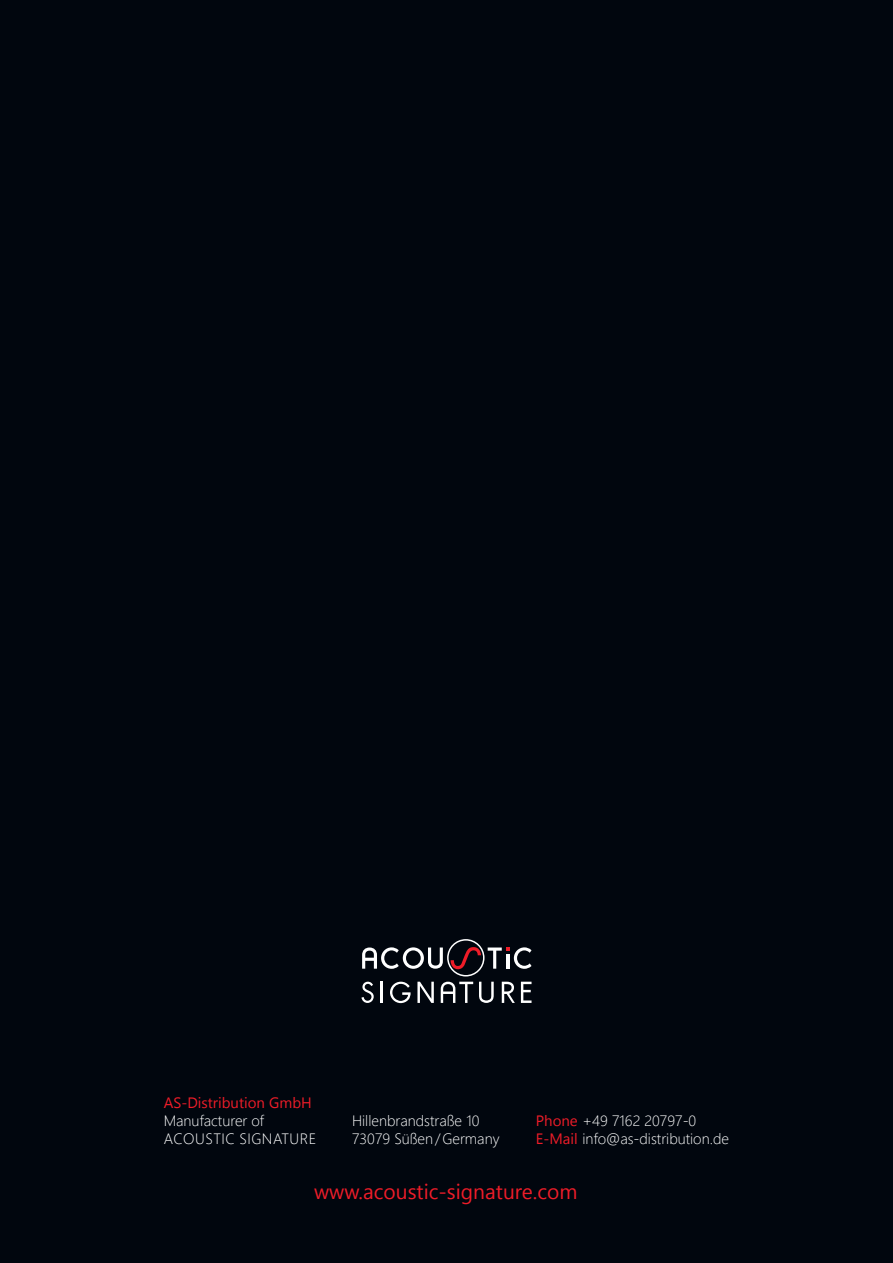
<style>
.page{position:relative;width:893px;height:1263px;background:#01060e}
.page>*{position:absolute;margin:0;border:0;box-sizing:border-box;transform-origin:0 0}
.t1{font:21px "Segoe UI";color:#ee1c28}
.t2{font:300 15px/18px "Segoe UI";color:#fff}
.t3{font:15px "Segoe UI";color:#ee1c28}
.s1{font-weight:400;color:#ee1c28}
</style>
<div class="page">
<hr style="left:381px;top:982px;width:2px;height:21px;background:#fff">
<svg style="left:390px;top:982px;width:21px;height:21px"></svg>
<svg style="left:521px;top:982px;width:10px;height:21px"></svg>
<svg style="left:361px;top:982px;width:13px;height:21px"></svg>
<svg style="left:502px;top:982px;width:13px;height:21px"></svg>
<svg style="left:417px;top:982px;width:17px;height:21px"></svg>
<svg style="left:441px;top:982px;width:32px;height:21px"></svg>
<svg style="left:479px;top:982px;width:15px;height:21px"></svg>
<svg style="left:451px;top:947px;width:30px;height:22px"></svg>
<svg style="left:488px;top:947px;width:43px;height:22px"></svg>
<svg style="left:362px;top:947px;width:81px;height:22px"></svg>
<div style="left:447px;top:939px;width:37px;height:37px;border:2px solid #fff;border-radius:50%"></div>
<p class="t3" style="left:164px;top:1091px;width:150px">AS-Distribution GmbH</p>
<p class="t2" style="left:164px;top:1111px;width:154px">Manufacturer of<br>ACOUSTIC SIGNATURE</p>
<p class="t2" style="left:352px;top:1111px;width:149px">Hillenbrandstraße 10<br>73079 Süßen/Germany</p>
<p class="t2" style="left:536px;top:1111px;width:195px"><span class="s1">Phone</span> +49 7162 20797-0<br><span class="s1">E-Mail</span> info@as-distribution.de</p>
<h1 class="t1" style="left:314px;top:1175px;width:265px">www.acoustic-signature.com</h1>
</div>
